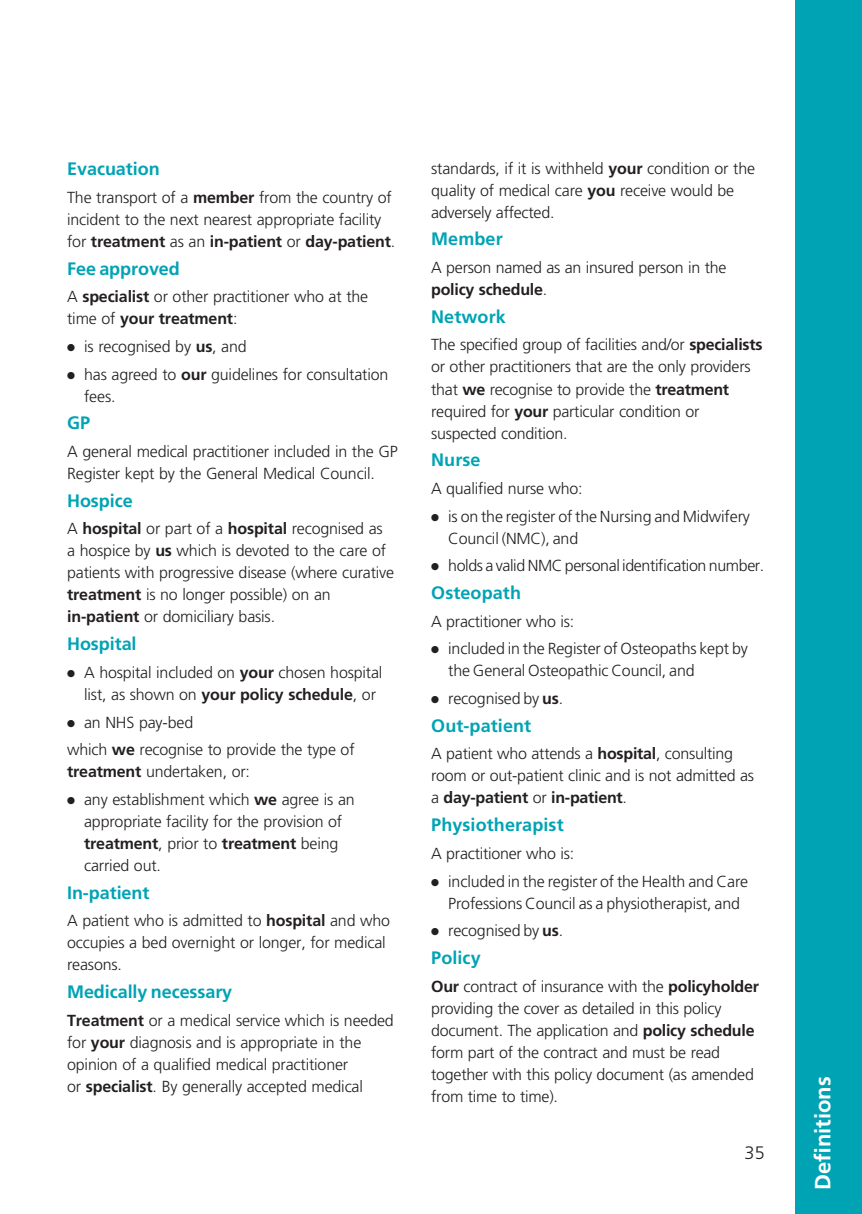
<style>
.page{position:relative;width:862px;height:1214px;background:#fff}
.page>*{position:absolute;margin:0;border:0;box-sizing:border-box;transform-origin:0 0}
.t1{font:700 22px "Frutiger LT Std";color:#fff}
.t2{font:700 18px "Frutiger LT Std";letter-spacing:-.005em;color:#00a3b4}
.t3{font:300 18px "Frutiger LT Std";color:#231f20}
.t4{font:300 16px/22px "Frutiger LT Std";letter-spacing:-.01em;color:#231f20}
.s1{font-weight:700}
</style>
<div class="page">
<div style="left:795px;top:0;width:67px;height:1213px;background:#00a3b4"></div>
<p class="t2" style="left:67px;top:158px;width:94px">Evacuation</p>
<p class="t4" style="left:67px;top:186px;width:330px">The transport of a <span class="s1">member</span> from the country of incident to the next nearest appropriate facility for <span class="s1">treatment</span> as an <span class="s1">in-patient</span> or <span class="s1">day-patient</span>.</p>
<p class="t2" style="left:67px;top:258px;width:114px">Fee approved</p>
<p class="t4" style="left:67px;top:286px;width:303px">A <span class="s1">specialist</span> or other practitioner who at the time of <span class="s1">your treatment</span>:</p>
<p class="t4" style="left:67px;top:335px;width:181px">● is recognised by <span class="s1">us</span>, and</p>
<p class="t4" style="left:84px;top:363px;width:306px;text-indent:-17px">● has agreed to <span class="s1">our</span> guidelines for consultation fees.</p>
<p class="t2" style="left:67px;top:412px;width:24px">GP</p>
<p class="t4" style="left:67px;top:440px;width:332px">A general medical practitioner included in the GP<br>Register kept by the General Medical Council.</p>
<p class="t2" style="left:67px;top:490px;width:67px">Hospice</p>
<p class="t4" style="left:67px;top:518px;width:329px">A <span class="s1">hospital</span> or part of a <span class="s1">hospital</span> recognised as a hospice by <span class="s1">us</span> which is devoted to the care of patients with progressive disease (where curative <span class="s1">treatment</span> is no longer possible) on an <span class="s1">in-patient</span> or domiciliary basis.</p>
<p class="t2" style="left:67px;top:633px;width:71px">Hospital</p>
<p class="t4" style="left:84px;top:661px;width:300px;text-indent:-17px">● A hospital included on <span class="s1">your</span> chosen hospital list, as shown on <span class="s1">your policy schedule</span>, or</p>
<p class="t4" style="left:67px;top:708px;width:289px;line-height:27.6px">● an NHS pay-bed<br>which <span class="s1">we</span> recognise to provide the type of</p>
<p class="t4" style="left:67px;top:760px;width:184px"><span class="s1">treatment</span> undertaken, or:</p>
<p class="t4" style="left:84px;top:788px;width:272px;text-indent:-17px">● any establishment which <span class="s1">we</span> agree is an appropriate facility for the provision of <span class="s1">treatment</span>, prior to <span class="s1">treatment</span> being carried out.</p>
<p class="t2" style="left:67px;top:881px;width:84px">In-patient</p>
<p class="t4" style="left:67px;top:909px;width:324px">A patient who is admitted to <span class="s1">hospital</span> and who occupies a bed overnight or longer, for medical reasons.</p>
<p class="t2" style="left:67px;top:981px;width:167px">Medically necessary</p>
<p class="t4" style="left:67px;top:1009px;width:328px"><span class="s1">Treatment</span> or a medical service which is needed for <span class="s1">your</span> diagnosis and is appropriate in the opinion of a qualified medical practitioner<br>or <span class="s1">specialist</span>. By generally accepted medical</p>
<p class="t4" style="left:431px;top:157px;width:325px">standards, if it is withheld <span class="s1">your</span> condition or the quality of medical care <span class="s1">you</span> receive would be adversely affected.</p>
<p class="t2" style="left:431px;top:228px;width:73px">Member</p>
<p class="t4" style="left:431px;top:257px;width:297px">A person named as an insured person in the <span class="s1">policy schedule</span>.</p>
<p class="t2" style="left:431px;top:306px;width:76px">Network</p>
<p class="t4" style="left:431px;top:334px;width:333px">The specified group of facilities and/or <span class="s1">specialists </span>or other practitioners that are the only providers that <span class="s1">we</span> recognise to provide the <span class="s1">treatment </span>required for <span class="s1">your</span> particular condition or suspected condition.</p>
<p class="t2" style="left:431px;top:449px;width:51px">Nurse</p>
<p class="t4" style="left:431px;top:477px;width:153px">A qualified nurse who:</p>
<p class="t4" style="left:448px;top:505px;width:303px;text-indent:-17px">● is on the register of the Nursing and Midwifery<br>Council (NMC), and</p>
<p class="t4" style="left:431px;top:555px;width:335px">● holds a valid NMC personal identification number.</p>
<p class="t2" style="left:431px;top:582px;width:91px">Osteopath</p>
<p class="t4" style="left:431px;top:610px;width:144px">A practitioner who is:</p>
<p class="t4" style="left:448px;top:638px;width:301px;text-indent:-17px">● included in the Register of Osteopaths kept by the General Osteopathic Council, and</p>
<p class="t4" style="left:431px;top:687px;width:133px">● recognised by <span class="s1">us</span>.</p>
<p class="t2" style="left:431px;top:714px;width:102px">Out-patient</p>
<p class="t4" style="left:431px;top:743px;width:324px">A patient who attends a <span class="s1">hospital</span>, consulting room or out-patient clinic and is not admitted as a <span class="s1">day-patient</span> or <span class="s1">in-patient</span>.</p>
<p class="t2" style="left:431px;top:814px;width:134px">Physiotherapist</p>
<p class="t4" style="left:431px;top:842px;width:144px">A practitioner who is:</p>
<p class="t4" style="left:431px;top:870px;width:318px;text-align:center">● included in the register of the Health and Care<br>Professions Council as a physiotherapist, and</p>
<p class="t4" style="left:431px;top:919px;width:133px">● recognised by <span class="s1">us</span>.</p>
<p class="t2" style="left:431px;top:946px;width:51px">Policy</p>
<p class="t4" style="left:431px;top:975px;width:329px"><span class="s1">Our</span> contract of insurance with the <span class="s1">policyholder </span>providing the cover as detailed in this policy document. The application and <span class="s1">policy schedule </span>form part of the contract and must be read together with this policy document (as amended from time to time).</p>
<p class="t3" style="left:744px;top:1142px;width:22px">35</p>
<h1 class="t1" style="left:810px;top:1189px;width:115px;rotate:-90deg">Definitions</h1>
</div>
